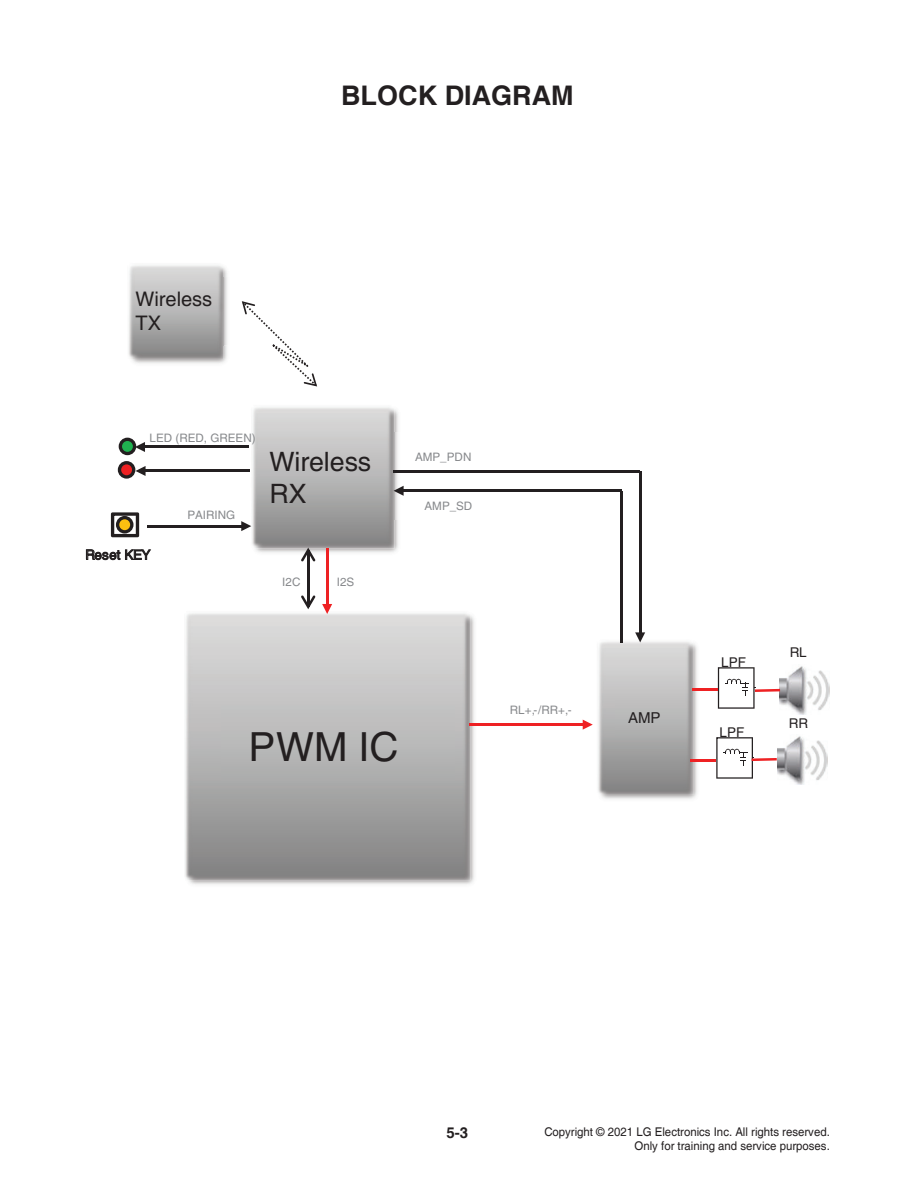
<style>
.page{position:relative;width:915px;height:1191px;background:#fff}
.page>*{position:absolute;margin:0;border:0;box-sizing:border-box;transform-origin:0 0}
.t1{font:40.05px "Helvetica";color:#231f20}
.t2{font:700 27px "Helvetica";color:#231f20}
.t3{font:26.7px/32.1px "Helvetica";color:#231f20}
.t4{font:20.1px/24px "Helvetica";color:#231f20}
.t5{font:700 15px "Helvetica";color:#231f20}
.t6{font:15px "Helvetica";color:#231f20}
.t7{font:13.5px "Helvetica";color:#231f20}
.t8{font:12px/14.4px "Helvetica";color:#231f20;text-align:right;scale:.95 1}
.t9{font:11.7px "Helvetica";color:#87898c}
</style>
<div class="page">
<img style="left:188px;top:615px;width:286px;height:270px">
<img style="left:185px;top:613px;width:285px;height:267px">
<img style="left:221px;top:705px;width:233px;height:75px">
<img style="left:132px;top:267px;width:95px;height:97px">
<img style="left:223px;top:277px;width:4px;height:68px">
<img style="left:128px;top:265px;width:95px;height:94px">
<img style="left:128px;top:277px;width:95px;height:68px">
<img style="left:247px;top:409px;width:151px;height:150px">
<img style="left:394px;top:433px;width:10px;height:86px">
<img style="left:250px;top:407px;width:144px;height:141px">
<svg style="left:242px;top:301px;width:75px;height:85px"></svg>
<img style="left:779px;top:666px;width:50px;height:48px">
<svg style="left:717px;top:667px;width:62px;height:41px"></svg>
<img style="left:601px;top:636px;width:102px;height:163px">
<img style="left:598px;top:639px;width:95px;height:156px">
<img style="left:615px;top:700px;width:70px;height:36px">
<img style="left:777px;top:736px;width:50px;height:48px">
<hr style="left:690px;top:759px;width:25px;height:2px;background:#ee2123">
<svg style="left:716px;top:737px;width:60px;height:41px"></svg>
<hr style="left:692px;top:688px;width:25px;height:3px;background:#ee2123">
<hr style="left:638px;top:472px;width:3px;height:162px;background:#231f20">
<svg style="left:635px;top:632px;width:10px;height:10px"></svg>
<hr style="left:469px;top:723px;width:115px;height:3px;background:#ee2123">
<svg style="left:582px;top:719px;width:10px;height:10px"></svg>
<hr style="left:402px;top:489px;width:219px;height:3px;background:#231f20">
<svg style="left:393px;top:486px;width:10px;height:10px"></svg>
<hr style="left:326px;top:547px;width:2px;height:58px;background:#ee2123">
<svg style="left:322px;top:604px;width:10px;height:10px"></svg>
<hr style="left:619px;top:491px;width:3px;height:151px;background:#231f20">
<hr style="left:393px;top:470px;width:247px;height:3px;background:#231f20">
<hr style="left:307px;top:550px;width:2px;height:57px;background:#231f20">
<svg style="left:301px;top:595px;width:14px;height:14px"></svg>
<svg style="left:301px;top:547px;width:14px;height:14px"></svg>
<svg style="left:111px;top:512px;width:28px;height:25px"></svg>
<hr style="left:147px;top:525px;width:96px;height:2px;background:#231f20">
<svg style="left:241px;top:521px;width:10px;height:10px"></svg>
<hr style="left:144px;top:470px;width:105px;height:2px;background:#231f20">
<svg style="left:118px;top:461px;width:27px;height:17px"></svg>
<hr style="left:143px;top:446px;width:106px;height:2px;background:#231f20">
<svg style="left:119px;top:437px;width:26px;height:18px"></svg>
<h2 class="t2" style="left:341px;top:80px;width:234px">BLOCK DIAGRAM</h2>
<h3 class="t4" style="left:136px;top:289px;width:78px">Wireless<br>TX</h3>
<p class="t9" style="left:149px;top:433px;width:108px">LED (RED, GREEN)</p>
<p class="t7" style="left:85px;top:550px;width:67px">Reset KEY</p>
<p class="t9" style="left:187px;top:510px;width:49px">PAIRING</p>
<h3 class="t3" style="left:269px;top:448px;width:103px">Wireless<br>RX</h3>
<p class="t9" style="left:282px;top:578px;width:20px">I2C</p>
<p class="t9" style="left:336px;top:578px;width:19px">I2S</p>
<p class="t9" style="left:415px;top:452px;width:58px">AMP_PDN</p>
<p class="t9" style="left:424px;top:502px;width:49px">AMP_SD</p>
<h1 class="t1" style="left:248px;top:732px;width:151px">PWM IC</h1>
<p class="t9" style="left:509px;top:706px;width:63px">RL+,-/RR+,-</p>
<p class="t6" style="left:628px;top:712px;width:34px">AMP</p>
<p class="t7" style="left:721px;top:657px;width:26px">LPF</p>
<p class="t7" style="left:719px;top:727px;width:26px">LPF</p>
<p class="t7" style="left:789px;top:647px;width:19px">RL</p>
<p class="t7" style="left:788px;top:718px;width:21px">RR</p>
<p class="t5" style="left:446px;top:1124px;width:23px">5-3</p>
<p class="t8" style="left:544px;top:1124px;width:302px">Copyright © 2021 LG Electronics Inc. All rights reserved.<br>Only for training and service purposes.</p>
</div>
